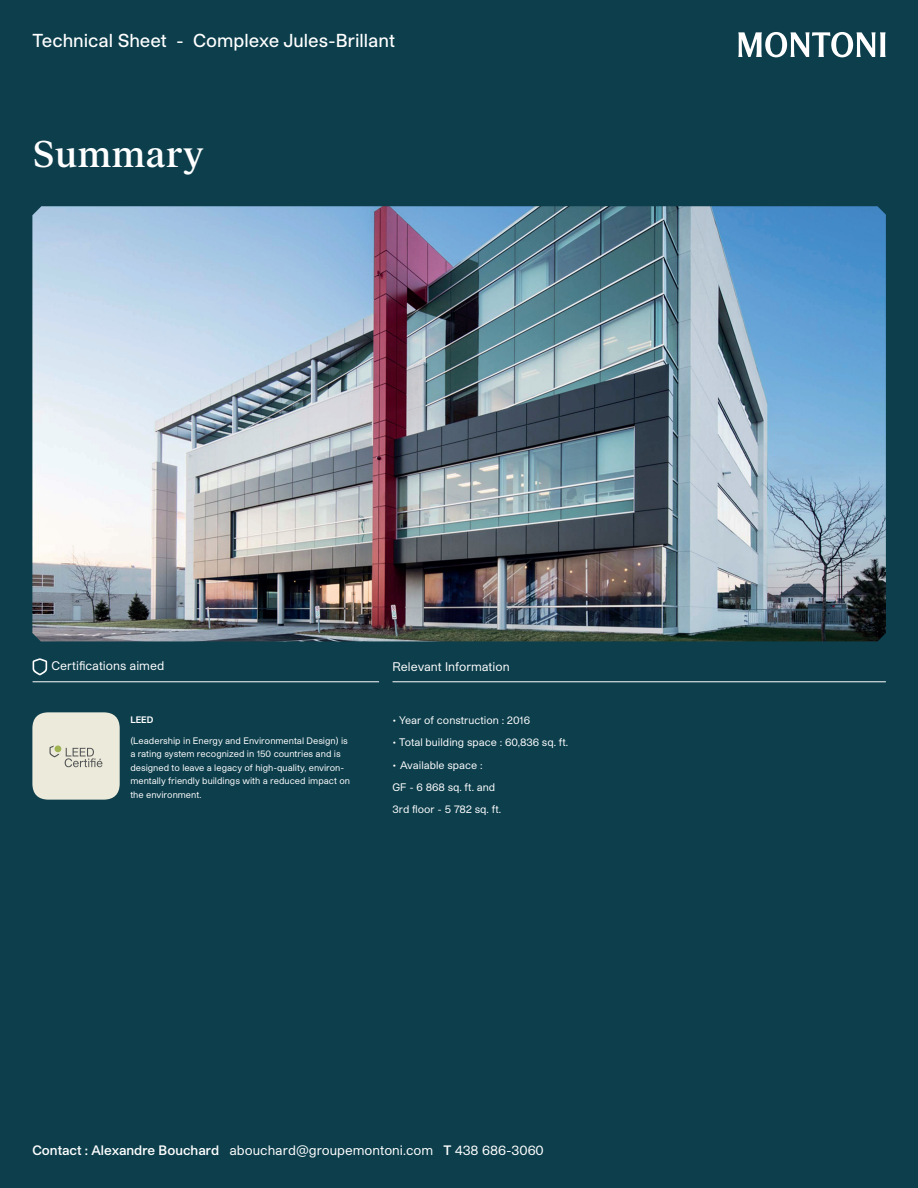
<style>
.page{position:relative;width:918px;height:1188px;background:#0c3e4c}
.page>*{position:absolute;margin:0;border:0;box-sizing:border-box;transform-origin:0 0}
.t1{font:500 36px "FK Roman Standard";color:#fff}
.t2{font:500 18px "Studio Pro";color:#fff}
.t3{font:13.2px "Studio Pro";color:#fff}
.t4{font:12px "Studio Pro";color:#fff}
.t5{font:10.5px/22.4px "Studio Pro";color:#fff}
.t6{font:9px/13.5px "Studio Pro";color:#fff}
.t7{font:700 9px "Studio Pro";color:#fff}
.s1{font-weight:600}
</style>
<div class="page">
<svg style="left:738px;top:32px;width:148px;height:25px"></svg>
<hr style="left:33px;top:681px;width:346px;height:1px;background:#fff">
<hr style="left:393px;top:681px;width:493px;height:1px;background:#fff">
<img style="left:32px;top:206px;width:854px;height:435px">
<svg style="left:33px;top:658px;width:14px;height:17px"></svg>
<div style="left:32px;top:712px;width:88px;height:88px;background:#eceada;border-radius:16px"></div>
<svg style="left:50px;top:746px;width:52px;height:21px"></svg>
<h2 class="t2" style="left:32px;top:28px;width:364px">Technical Sheet - Complexe Jules-Brillant</h2>
<h1 class="t1" style="left:32px;top:126px;width:173px">Summary</h1>
<h3 class="t4" style="left:52px;top:658px;width:114px">Certifications aimed</h3>
<h3 class="t4" style="left:393px;top:659px;width:119px">Relevant Information</h3>
<p class="t7" style="left:130px;top:713px;width:25px">LEED</p>
<p class="t6" style="left:130px;top:734px;width:221px">(Leadership in Energy and Environmental Design) is a rating system recognized in 150 countries and is designed to leave a legacy of high-quality, environ&shy;mentally friendly buildings with a reduced impact on the environment.</p>
<p class="t5" style="left:393px;top:709px;width:139px">• Year of construction : 2016</p>
<p class="t5" style="left:393px;top:731px;width:177px">• Total building space : 60,836 sq. ft.</p>
<p class="t5" style="left:393px;top:753px;width:110px">• Available space :<br>GF - 6 868 sq. ft. and<br>3rd floor - 5 782 sq. ft.</p>
<h3 class="t3" style="left:32px;top:1142px;width:513px"><span class="s1">Contact : Alexandre Bouchard</span> abouchard@groupemontoni.com <span class="s1">T</span> 438 686-3060</h3>
</div>
